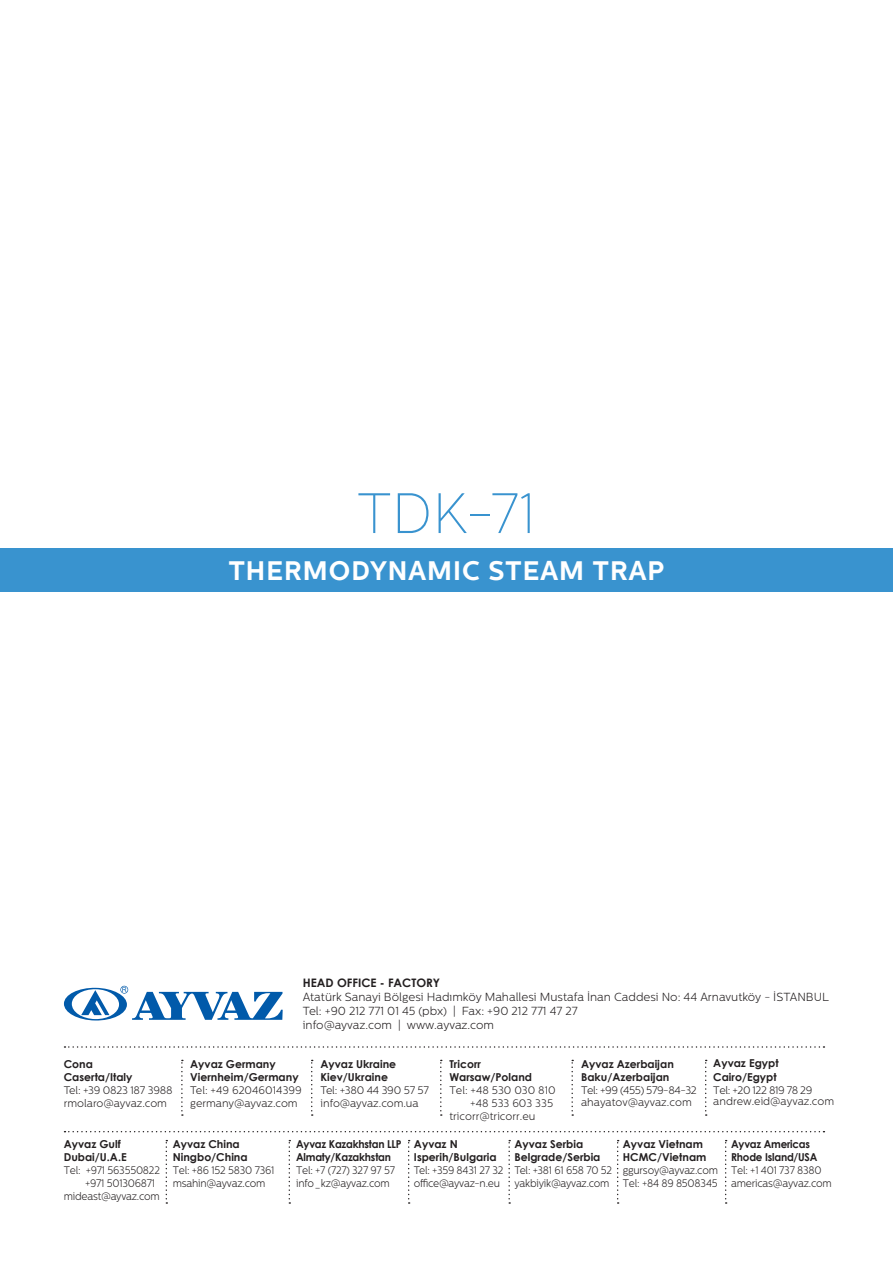
<style>
.page{position:relative;width:893px;height:1263px;background:#fff}
.page>*{position:absolute;margin:0;border:0;box-sizing:border-box;transform-origin:0 0}
.t1{font:100 56.85px "Centrale Sans";color:#3993cf}
.t2{font:700 26.85px "Centrale Sans";letter-spacing:.04em;color:#fff}
.t3{font:300 11.7px/14.1px "Centrale Sans";color:#231f20}
.t4{font:700 11.7px "Century Gothic";color:#231f20}
.t5{font:300 10.95px/12.6px "Centrale Sans";letter-spacing:-.02em;color:#231f20;scale:.95 1}
.t6{font:700 10.95px/13px "Century Gothic";color:#231f20}
.t7{font:300 10.95px/13px "Centrale Sans";color:#231f20}
.t8{font:300 10.95px/13px "Centrale Sans";letter-spacing:-.02em;color:#231f20}
.t9{font:700 10.95px/13px "Century Gothic";letter-spacing:-.02em;color:#231f20;scale:.95 1}
.t10{font:700 10.95px/13px "Century Gothic";color:#231f20}
.s1{font-style:inherit}
</style>
<div class="page">
<div style="left:0;top:548px;width:893px;height:43px;background:#3993cf"></div>
<svg style="left:64px;top:986px;width:219px;height:35px"></svg>
<svg style="left:64px;top:1046px;width:760px;height:2px"></svg>
<svg style="left:64px;top:1131px;width:760px;height:1px"></svg>
<svg style="left:166px;top:1140px;width:1px;height:64px"></svg>
<svg style="left:289px;top:1140px;width:1px;height:64px"></svg>
<svg style="left:408px;top:1140px;width:2px;height:64px"></svg>
<svg style="left:508px;top:1140px;width:2px;height:64px"></svg>
<svg style="left:617px;top:1140px;width:2px;height:64px"></svg>
<svg style="left:181px;top:1060px;width:2px;height:56px"></svg>
<svg style="left:311px;top:1060px;width:2px;height:56px"></svg>
<svg style="left:440px;top:1060px;width:2px;height:56px"></svg>
<svg style="left:571px;top:1060px;width:2px;height:56px"></svg>
<svg style="left:705px;top:1060px;width:2px;height:56px"></svg>
<svg style="left:725px;top:1140px;width:2px;height:64px"></svg>
<h1 class="t1" style="left:357px;top:482px;width:180px">TDK-71</h1>
<h2 class="t2" style="left:229px;top:554px;width:437px">THERMODYNAMIC STEAM TRAP</h2>
<p class="t4" style="left:303px;top:973px;width:139px">HEAD OFFICE - FACTORY</p>
<p class="t3" style="left:303px;top:989px;width:528px">Atatürk Sanayi Bölgesi Hadımköy Mahallesi Mustafa İnan Caddesi No: 44 Arnavutköy - İSTANBUL<br>Tel: +90 212 771 01 45 (pbx) | Fax: +90 212 771 47 27<br>info@ayvaz.com | www.ayvaz.com</p>
<p class="t6" style="left:449px;top:1057px;width:84px">Tricorr<br>Warsaw/Poland</p>
<p class="t7" style="left:449px;top:1083px;width:108px">Tel: +48 530 030 810</p>
<p class="t7" style="left:470px;top:1096px;width:84px">+48 533 603 335</p>
<p class="t7" style="left:449px;top:1109px;width:88px">tricorr@tricorr.eu</p>
<p class="t6" style="left:581px;top:1057px;width:94px">Ayvaz Azerbaijan<br>Baku/Azerbaijan</p>
<p class="t7" style="left:581px;top:1084px;width:117px;line-height:12.6px">Tel: +99 (455) 579-84-32 ahayatov@ayvaz.com</p>
<p class="t6" style="left:713px;top:1056px;width:67px">Ayvaz Egypt<br>Cairo/Egypt</p>
<p class="t7" style="left:713px;top:1084px;width:123px;line-height:11.4px">Tel: +20 122 819 78 29 andrew.eid@ayvaz.com</p>
<p class="t9" style="left:731px;top:1137px;width:92px"><span class="s1">Ayvaz A</span>mericas<br>Rhode Island/USA</p>
<p class="t5" style="left:731px;top:1164px;width:107px">Tel: +1 401 737 8380 americas@ayvaz.com</p>
<p class="t6" style="left:320px;top:1057px;width:77px">Ayvaz Ukraine<br>Kiev/Ukraine</p>
<p class="t8" style="left:320px;top:1084px;width:110px">Tel: +380 44 390 57 57 info@ayvaz.com.ua</p>
<p class="t6" style="left:64px;top:1057px;width:70px">Cona<br>Caserta/Italy</p>
<p class="t8" style="left:64px;top:1084px;width:110px">Tel: +39 0823 187 3988 rmolaro@ayvaz.com</p>
<p class="t6" style="left:190px;top:1057px;width:110px">Ayvaz Germany<br>Viernheim/Germany</p>
<p class="t7" style="left:190px;top:1084px;width:113px">Tel: +49 62046014399 germany@ayvaz.com</p>
<p class="t6" style="left:64px;top:1137px;width:64px">Ayvaz Gulf<br>Dubai/U.A.E</p>
<p class="t5" style="left:64px;top:1164px;width:103px">Tel: +971 563550822</p>
<p class="t5" style="left:85px;top:1177px;width:75px">+971 501306871</p>
<p class="t5" style="left:64px;top:1190px;width:102px">mideast@ayvaz.com</p>
<p class="t6" style="left:514px;top:1137px;width:88px">Ayvaz Serbia<br>Belgrade/Serbia</p>
<p class="t5" style="left:514px;top:1164px;width:104px;line-height:13px">Tel: +381 61 658 70 52 yakbiyik@ayvaz.com</p>
<p class="t6" style="left:623px;top:1137px;width:85px">Ayvaz Vietnam<br>HCMC/Vietnam</p>
<p class="t5" style="left:623px;top:1164px;width:102px">ggursoy@ayvaz.com<br>Tel: +84 89 8508345</p>
<p class="t10" style="left:173px;top:1137px;width:76px">Ayvaz China<br>Ningbo/China</p>
<p class="t5" style="left:173px;top:1164px;width:109px">Tel: +86 152 5830 7361 msahin@ayvaz.com</p>
<p class="t9" style="left:296px;top:1137px;width:113px">Ayvaz Kazakhstan LLP<br>Almaty/Kazakhstan</p>
<p class="t5" style="left:296px;top:1164px;width:106px">Tel: +7 (727) 327 97 57 info_kz@ayvaz.com</p>
<p class="t6" style="left:414px;top:1137px;width:84px">Ayvaz N<br>Isperih/Bulgaria</p>
<p class="t5" style="left:414px;top:1164px;width:96px;line-height:13px">Tel: +359 8431 27 32 offi ce@ayvaz-n.eu</p>
</div>
